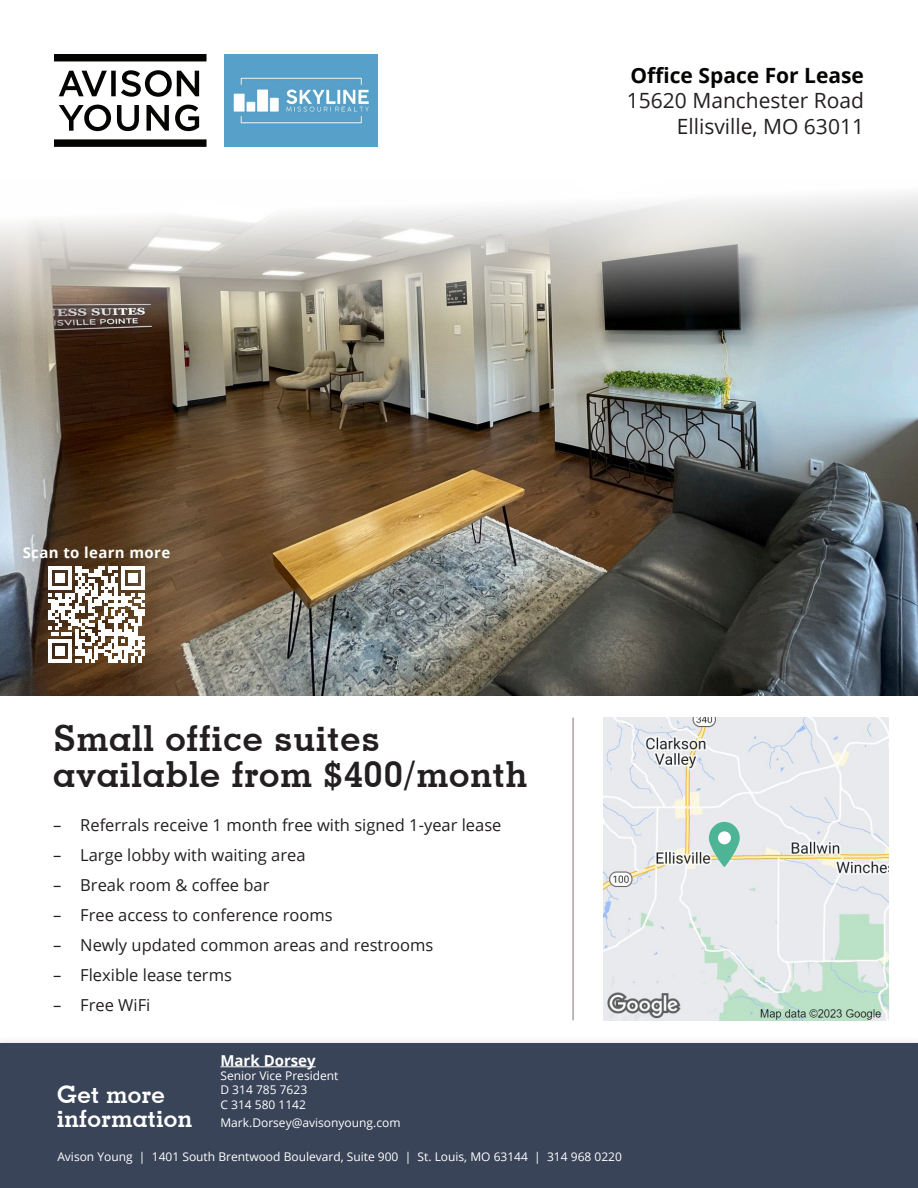
<style>
.page{position:relative;width:918px;height:1188px;background:#fff}
.page>*{position:absolute;margin:0;border:0;box-sizing:border-box;transform-origin:0 0}
.Major_headline{font:700 36px/36px "Geometric Slab 703 BT";letter-spacing:.025em;color:#231f20}
.t1{font:700 24px "Geometric Slab 703 BT";letter-spacing:.015em;color:#fff}
.Top_header_pg_1{font:21px "Open Sans";color:#231f20}
.Top_header_pg_1-2{font:700 21px "Open Sans";color:#040503}
.t2{font:16.5px "Open Sans";color:#231f20}
.Major_headline-2{font:700 15px "Open Sans";letter-spacing:.025em;color:#fff}
.Major_headline-3{font:700 15px "Open Sans";color:#fff}
.t3{font:12px "Open Sans";color:#fff}
</style>
<div class="page">
<img style="left:0;top:193px;width:918px;height:502px">
<svg style="left:54px;top:54px;width:153px;height:7px"></svg>
<svg style="left:54px;top:139px;width:153px;height:8px"></svg>
<svg style="left:59px;top:70px;width:140px;height:27px"></svg>
<svg style="left:59px;top:105px;width:52px;height:26px"></svg>
<svg style="left:117px;top:105px;width:22px;height:26px"></svg>
<svg style="left:147px;top:105px;width:22px;height:26px"></svg>
<svg style="left:175px;top:105px;width:24px;height:26px"></svg>
<img style="left:225px;top:54px;width:152px;height:93px">
<svg style="left:48px;top:567px;width:97px;height:96px"></svg>
<div style="left:0;top:1035px;width:918px;height:153px;background:#f9f9f9"></div>
<div style="left:0;top:1043px;width:918px;height:145px;background:#3a4458"></div>
<hr style="left:220px;top:1066px;width:96px;height:1px;background:#fff">
<img style="left:603px;top:718px;width:285px;height:302px">
<hr style="left:573px;top:718px;width:1px;height:302px;background:#7d7370">
<svg style="left:708px;top:821px;width:33px;height:47px"></svg>
<div style="left:718px;top:831px;width:13px;height:13px;background:#fff;border-radius:50%"></div>
<p class="Top_header_pg_1-2" style="left:630px;top:61px;width:235px">Office Space For Lease</p>
<p class="Top_header_pg_1" style="left:627px;top:86px;width:239px">15620 Manchester Road</p>
<p class="Top_header_pg_1" style="left:677px;top:112px;width:189px">Ellisville, MO 63011</p>
<p class="Major_headline-2" style="left:23px;top:542px;width:149px">Scan to learn more</p>
<p class="Major_headline" style="left:53px;top:720px;width:476px">Small office suites available from $400/month</p>
<p class="t2" style="left:53px;top:814px;width:450px">– Referrals receive 1 month free with signed 1-year lease</p>
<p class="t2" style="left:53px;top:844px;width:254px">– Large lobby with waiting area</p>
<p class="t2" style="left:53px;top:874px;width:218px">– Break room &amp; coffee bar</p>
<p class="t2" style="left:53px;top:904px;width:281px">– Free access to conference rooms</p>
<p class="t2" style="left:53px;top:934px;width:382px">– Newly updated common areas and restrooms</p>
<p class="t2" style="left:53px;top:964px;width:180px">– Flexible lease terms</p>
<p class="t2" style="left:53px;top:994px;width:99px">– Free WiFi</p>
<p class="Major_headline-3" style="left:220px;top:1050px;width:97px">Mark Dorsey</p>
<p class="t3" style="left:220px;top:1067px;width:120px">Senior Vice President</p>
<p class="t3" style="left:220px;top:1082px;width:88px">D 314 785 7623</p>
<p class="t3" style="left:220px;top:1096px;width:87px">C 314 580 1142</p>
<p class="t3" style="left:220px;top:1114px;width:182px">Mark.Dorsey@avisonyoung.com</p>
<p class="t1" style="left:57px;top:1080px;width:109px">Get more</p>
<p class="t1" style="left:57px;top:1104px;width:136px">information</p>
<p class="t3" style="left:57px;top:1148px;width:566px">Avison Young | 1401 South Brentwood Boulevard, Suite 900 | St. Louis, MO 63144 | 314 968 0220</p>
<p class="t3" style="left:54px;top:1154px;width:190px">Managed by Skyline Management</p>
</div>
